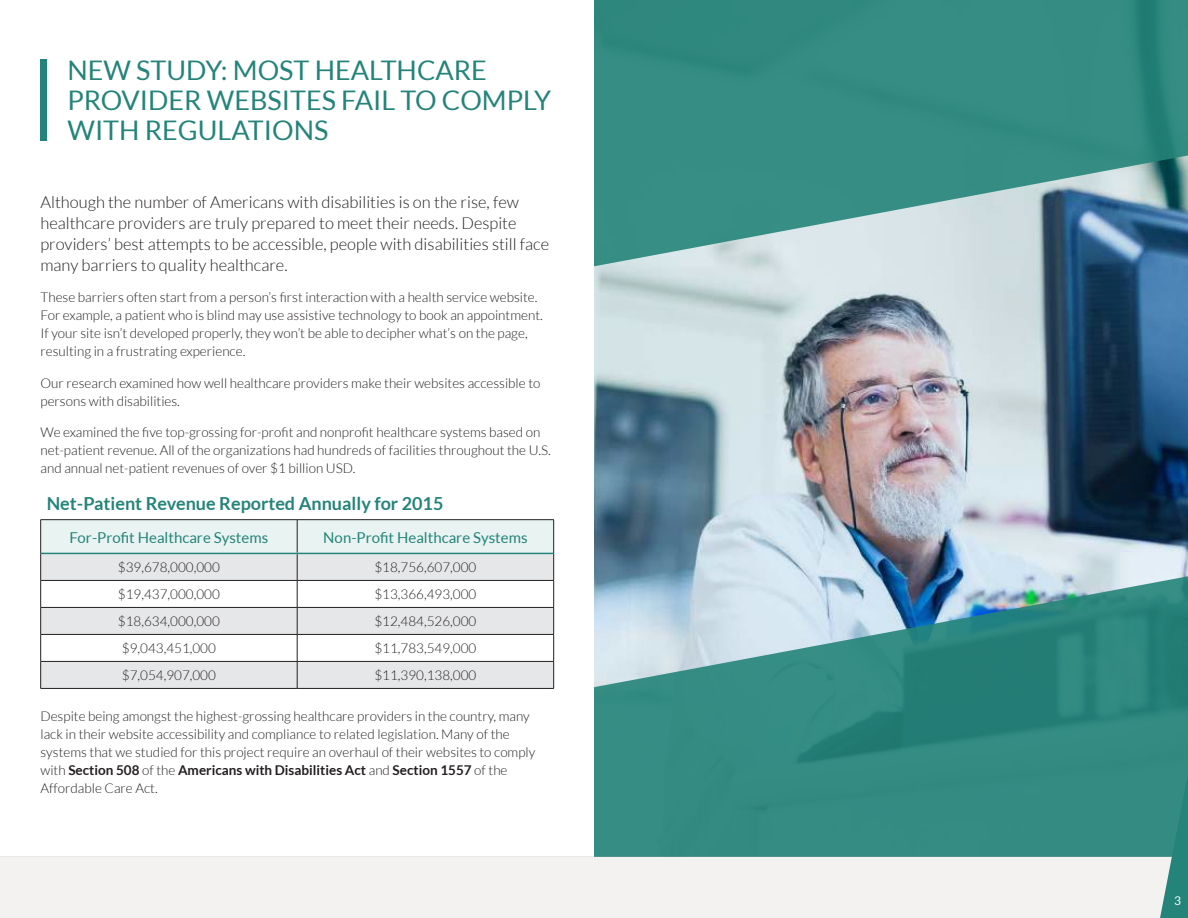
<style>
.page{position:relative;width:1188px;height:918px;background:#fff}
.page>*{position:absolute;margin:0;border:0;box-sizing:border-box;transform-origin:0 0}
.t1{font:27px/30px "Lato";color:#248479}
.t2{font:700 18px "Lato";color:#248479}
.t3{font:300 16.5px/21px "Lato";color:#231f20}
.t4{font:15px "Lato";color:#248479}
.t5{font:300 13.5px/18px "Lato";color:#231f20}
.t6{font:12px "Lato";color:#fff}
.s1{font-weight:700}
</style>
<div class="page">
<img style="left:594px;top:266px;width:594px;height:308px">
<svg style="left:594px;top:574px;width:594px;height:283px;background:#4c9693"></svg>
<div style="left:0;top:857px;width:1188px;height:61px;background:#f4f2f1"></div>
<svg style="left:594px;top:0;width:594px;height:266px;background:#49948f"></svg>
<div style="left:41px;top:59px;width:6px;height:82px;background:#248479"></div>
<svg style="left:1157px;top:704px;width:31px;height:214px;background:#3d9087"></svg>
<svg style="left:40px;top:520px;width:514px;height:168px"></svg>
<hr style="left:41px;top:688px;width:256px;height:1px;background:#231f20">
<hr style="left:297px;top:688px;width:257px;height:1px;background:#231f20">
<hr style="left:40px;top:520px;width:1px;height:33px;background:#231f20">
<hr style="left:297px;top:520px;width:1px;height:33px;background:#231f20">
<hr style="left:553px;top:520px;width:1px;height:33px;background:#231f20">
<hr style="left:41px;top:519px;width:256px;height:1px;background:#231f20">
<hr style="left:297px;top:519px;width:257px;height:1px;background:#231f20">
<hr style="left:41px;top:553px;width:256px;height:1px;background:#248479">
<hr style="left:297px;top:553px;width:257px;height:1px;background:#248479">
<h1 class="t1" style="left:68px;top:56px;width:485px">NEW STUDY: MOST HEALTHCARE<br>PROVIDER WEBSITES FAIL TO COMPLY<br>WITH REGULATIONS</h1>
<p class="t3" style="left:40px;top:192px;width:510px">Although the number of Americans with disabilities is on the rise, few healthcare providers are truly prepared to meet their needs. Despite providers’ best attempts to be accessible, people with disabilities still face many barriers to quality healthcare.</p>
<p class="t5" style="left:40px;top:288px;width:504px">These barriers often start from a person’s first interaction with a health service website.<br>For example, a patient who is blind may use assistive technology to book an appointment.<br>If your site isn’t developed properly, they won’t be able to decipher what’s on the page, resulting in a frustrating experience.</p>
<p class="t5" style="left:40px;top:374px;width:501px">Our research examined how well healthcare providers make their websites accessible to persons with disabilities.</p>
<p class="t5" style="left:40px;top:423px;width:512px">We examined the five top-grossing for-profit and nonprofit healthcare systems based on net-patient revenue. All of the organizations had hundreds of facilities throughout the U.S. and annual net-patient revenues of over $1 billion USD.</p>
<h2 class="t2" style="left:47px;top:496px;width:398px">Net-Patient Revenue Reported Annually for 2015</h2>
<p class="t4" style="left:70px;top:529px;width:200px">For-Profit Healthcare Systems</p>
<p class="t4" style="left:323px;top:529px;width:206px">Non-Profit Healthcare Systems</p>
<p class="t5" style="left:118px;top:559px;width:103px">$39,678,000,000</p>
<p class="t5" style="left:374px;top:559px;width:103px">$18,756,607,000</p>
<p class="t5" style="left:118px;top:586px;width:103px">$19,437,000,000</p>
<p class="t5" style="left:374px;top:586px;width:103px">$13,366,493,000</p>
<p class="t5" style="left:118px;top:613px;width:103px">$18,634,000,000</p>
<p class="t5" style="left:374px;top:613px;width:103px">$12,484,526,000</p>
<p class="t5" style="left:122px;top:640px;width:96px">$9,043,451,000</p>
<p class="t5" style="left:374px;top:640px;width:103px">$11,783,549,000</p>
<p class="t5" style="left:122px;top:667px;width:96px">$7,054,907,000</p>
<p class="t5" style="left:374px;top:667px;width:103px">$11,390,138,000</p>
<p class="t5" style="left:40px;top:708px;width:496px">Despite being amongst the highest-grossing healthcare providers in the country, many lack in their website accessibility and compliance to related legislation. Many of the systems that we studied for this project require an overhaul of their websites to comply with <span class="s1">Section 508</span> of the <span class="s1">Americans with Disabilities Act</span> and <span class="s1">Section 1557</span> of the Affordable Care Act.</p>
<p class="t6" style="left:1174px;top:893px;width:8px">3</p>
</div>
